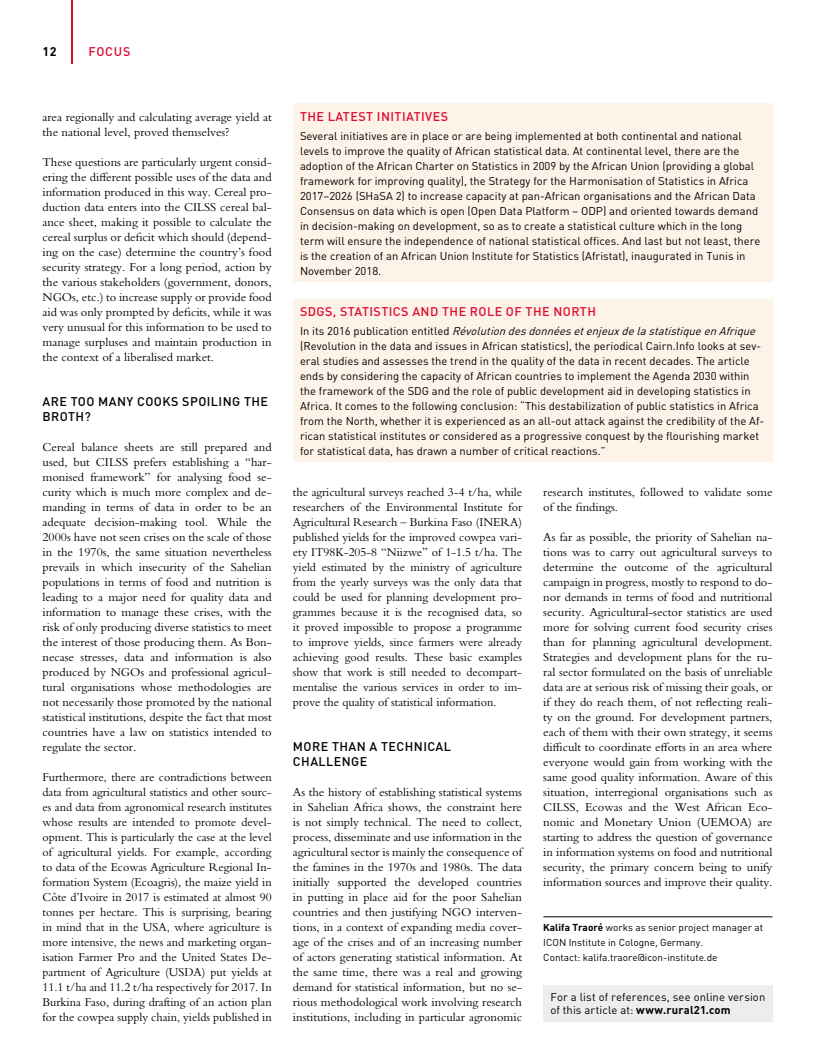
<style>
.page{position:relative;width:815px;height:1063px;background:#fff}
.page>*{position:absolute;margin:0;border:0;box-sizing:border-box;transform-origin:0 0}
.t1{font:12.5px/15px "Bembo Std";color:#000;text-align:justify}
.t2{font:500 12.5px "DIN Pro";letter-spacing:.035em;color:#dd0b2f}
.t3{font:500 12.5px/15px "DIN Pro";letter-spacing:.035em;color:#000}
.t4{font:700 12.5px "DIN Pro";color:#000}
.t5{font:11.25px/15px "DIN Pro";color:#000}
.t6{font:10px/15px "DIN Pro";color:#000}
.s1{font-style:italic}
.s2{font-weight:700}
</style>
<div class="page">
<hr style="left:71px;top:0;width:2px;height:64px;background:#dd0b2f">
<hr style="left:543px;top:917px;width:229px;height:1px;background:#000">
<div style="left:543px;top:985px;width:229px;height:36px;background:#ededed"></div>
<div style="left:293px;top:104px;width:479px;height:178px;background:#fdf3e8"></div>
<div style="left:293px;top:299px;width:479px;height:163px;background:#fdf3e8"></div>
<p class="t4" style="left:43px;top:43px;width:16px">12</p>
<p class="t2" style="left:89px;top:43px;width:43px">FOCUS</p>
<p class="t1" style="left:43px;top:110px;width:231px">area regionally and calculating average yield at the national level, proved themselves?</p>
<p class="t1" style="left:43px;top:155px;width:231px">These questions are particularly urgent consid&shy;ering the different possible uses of the data and information produced in this way. Cereal pro&shy;duction data enters into the CILSS cereal bal&shy;ance sheet, making it possible to calculate the cereal surplus or deficit which should (depend&shy;ing on the case) determine the country’s food security strategy. For a long period, action by the various stakeholders (government, donors, NGOs, etc.) to increase supply or provide food aid was only prompted by deficits, while it was very unusual for this information to be used to manage surpluses and maintain production in the context of a liberalised market.</p>
<p class="t3" style="left:43px;top:394px;width:227px">ARE TOO MANY COOKS SPOILING THE<br>BROTH?</p>
<p class="t1" style="left:43px;top:440px;width:231px">Cereal balance sheets are still prepared and used, but CILSS prefers establishing a “har&shy;monised framework” for analysing food se&shy;curity which is much more complex and de&shy;manding in terms of data in order to be an adequate decision-making tool. While the 2000s have not seen crises on the scale of those in the 1970s, the same situation nevertheless prevails in which insecurity of the Sahelian populations in terms of food and nutrition is leading to a major need for quality data and information to manage these crises, with the risk of only producing diverse statistics to meet the interest of those producing them. As Bon&shy;necase stresses, data and information is also produced by NGOs and professional agricul&shy;tural organisations whose methodologies are not necessarily those promoted by the national statistical institutions, despite the fact that most countries have a law on statistics intended to regulate the sector.</p>
<p class="t1" style="left:43px;top:770px;width:231px">Furthermore, there are contradictions between data from agricultural statistics and other sourc&shy;es and data from agronomical research institutes whose results are intended to promote devel&shy;opment. This is particularly the case at the level of agricultural yields. For example, according to data of the Ecowas Agriculture Regional In&shy;formation System (Ecoagris), the maize yield in Côte d’Ivoire in 2017 is estimated at almost 90 tonnes per hectare. This is surprising, bearing in mind that in the USA, where agriculture is more intensive, the news and marketing organ&shy;isation Farmer Pro and the United States De&shy;partment of Agriculture (USDA) put yields at 11.1 t/ha and 11.2 t/ha respectively for 2017. In Burkina Faso, during drafting of an action plan for the cowpea supply chain, yields published in</p>
<p class="t2" style="left:300px;top:108px;width:150px">THE LATEST INITIATIVES</p>
<p class="t5" style="left:300px;top:128px;width:462px">Several initiatives are in place or are being implemented at both continental and national levels to improve the quality of African statistical data. At continental level, there are the adoption of the African Charter on Statistics in 2009 by the African Union (providing a global framework for improving quality), the Strategy for the Harmonisation of Statistics in Africa 2017–2026 (SHaSA 2) to increase capacity at pan-African organisations and the African Data Consensus on data which is open (Open Data Platform – ODP) and oriented towards demand in decision-making on development, so as to create a statistical culture which in the long term will ensure the independence of national statistical offices. And last but not least, there is the creation of an African Union Institute for Statistics (Afristat), inaugurated in Tunis in November 2018.</p>
<p class="t2" style="left:300px;top:303px;width:297px">SDGS, STATISTICS AND THE ROLE OF THE NORTH</p>
<p class="t5" style="left:300px;top:323px;width:466px">I n i t s 2 0 1 6 p u b l i c a t i o n e n t i t l e d <span class="s1">RévolutiondesdonnéesetenjeuxdelastatistiqueenAfrique </span>(Revolution in the data and issues in African statistics), the periodical Cairn.Info looks at sev&shy;eral studies and assesses the trend in the quality of the data in recent decades. The article ends by considering the capacity of African countries to implement the Agenda 2030 within the framework of the SDG and the role of public development aid in developing statistics in Africa. It comes to the following conclusion: “This destabilization of public statistics in Africa from the North, whether it is experienced as an all-out attack against the credibility of the Af&shy;rican statistical institutes or considered as a progressive conquest by the flourishing market for statistical data, has drawn a number of critical reactions.”</p>
<p class="t1" style="left:293px;top:485px;width:231px">the agricultural surveys reached 3-4 t/ha, while researchers of the Environmental Institute for Agricultural Research – Burkina Faso (INERA) published yields for the improved cowpea vari&shy;ety IT98K-205-8 “Niizwe” of 1-1.5 t/ha. The yield estimated by the ministry of agriculture from the yearly surveys was the only data that could be used for planning development pro&shy;grammes because it is the recognised data, so it proved impossible to propose a programme to improve yields, since farmers were already achieving good results. These basic examples show that work is still needed to decompart&shy;mentalise the various services in order to im&shy;prove the quality of statistical information.</p>
<p class="t3" style="left:293px;top:739px;width:160px">MORE THAN A TECHNICAL<br>CHALLENGE</p>
<p class="t1" style="left:293px;top:785px;width:231px">As the history of establishing statistical systems in Sahelian Africa shows, the constraint here is not simply technical. The need to collect, process, disseminate and use information in the agricultural sector is mainly the consequence of the famines in the 1970s and 1980s. The data initially supported the developed countries in putting in place aid for the poor Sahelian countries and then justifying NGO interven&shy;tions, in a context of expanding media cover&shy;age of the crises and of an increasing number of actors generating statistical information. At the same time, there was a real and growing demand for statistical information, but no se&shy;rious methodological work involving research institutions, including in particular agronomic</p>
<p class="t1" style="left:543px;top:485px;width:231px">research institutes, followed to validate some of the findings.</p>
<p class="t1" style="left:543px;top:530px;width:231px">As far as possible, the priority of Sahelian na&shy;tions was to carry out agricultural surveys to determine the outcome of the agricultural campaign in progress, mostly to respond to do&shy;nor demands in terms of food and nutritional security. Agricultural-sector statistics are used more for solving current food security crises than for planning agricultural development.<br>Strategies and development plans for the ru&shy;ral sector formulated on the basis of unreliable data are at serious risk of missing their goals, or if they do reach them, of not reflecting reali&shy;ty on the ground. For development partners, each of them with their own strategy, it seems difficult to coordinate efforts in an area where everyone would gain from working with the same good quality information. Aware of this situation, interregional organisations such as CILSS, Ecowas and the West African Eco&shy;nomic and Monetary Union (UEMOA) are starting to address the question of governance in information systems on food and nutritional security, the primary concern being to unify information sources and improve their quality.</p>
<p class="t6" style="left:543px;top:920px;width:221px"><span class="s2">Kalifa Traoré</span> works as senior project manager at<br>ICON Institute in Cologne, Germany.<br>Contact: kalifa.traore@icon-institute.de</p>
<p class="t5" style="left:550px;top:989px;width:216px;line-height:13.5px">For a list of references, see online version of this article at: <span class="s2">www.rural21.com</span></p>
</div>
